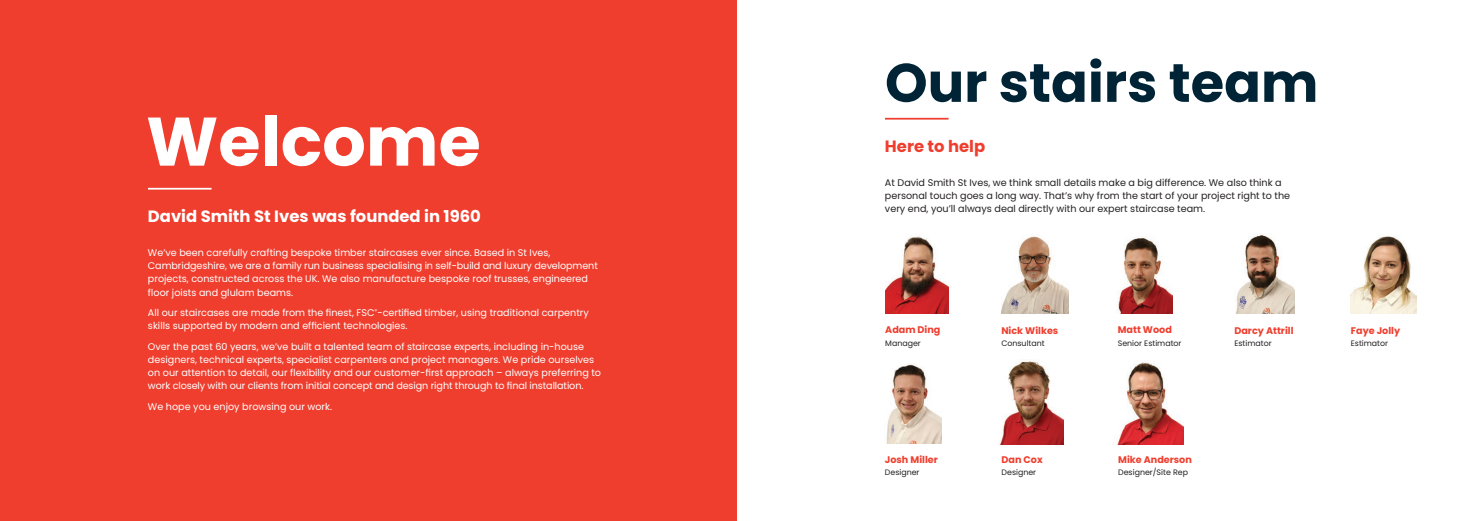
<style>
.page{position:relative;width:1474px;height:521px;background:#fff}
.page>*{position:absolute;margin:0;border:0;box-sizing:border-box;transform-origin:0 0}
.t1{font:700 68.51px "Poppins";color:#fff}
.t2{font:700 54.25px "Poppins";color:#002436}
.t3{font:700 16.36px "Poppins";color:#fff}
.t4{font:700 16.36px "Poppins";color:#ef3e2e}
.t5{font:9.62px/13.1px "Poppins";color:#fff}
.t6{font:9.62px/13.1px "Poppins";color:#231f20}
.t7{font:700 9.62px "Poppins";color:#ef3e2e}
.t8{font:7.88px "Poppins";color:#231f20}
</style>
<div class="page">
<div style="left:0;top:0;width:737px;height:521px;background:#ef3e2e"></div>
<hr style="left:885px;top:118px;width:63px;height:2px;background:#ef3e2e">
<hr style="left:148px;top:188px;width:63px;height:2px;background:#fff">
<img style="left:1001px;top:236px;width:67px;height:78px">
<img style="left:886px;top:364px;width:55px;height:79px">
<img style="left:885px;top:236px;width:63px;height:78px">
<img style="left:1118px;top:238px;width:54px;height:76px">
<img style="left:1235px;top:235px;width:59px;height:79px">
<img style="left:1000px;top:361px;width:63px;height:84px">
<img style="left:1117px;top:362px;width:66px;height:83px">
<img style="left:1350px;top:236px;width:66px;height:78px">
<p class="t1" style="left:146px;top:102px;width:336px">Welcome</p>
<p class="t3" style="left:148px;top:206px;width:334px">David Smith St Ives was founded in 1960</p>
<p class="t5" style="left:148px;top:246px;width:451px">We’ve been carefully crafting bespoke timber staircases ever since. Based in St Ives, Cambridgeshire, we are a family run business specialising in self-build and luxury development projects, constructed across the UK. We also manufacture bespoke roof trusses, engineered floor joists and glulam beams.</p>
<p class="t5" style="left:148px;top:306px;width:442px">All our staircases are made from the finest, FSC<sup>®</sup>-certified timber, using traditional carpentry skills supported by modern and efficient technologies.</p>
<p class="t5" style="left:148px;top:340px;width:454px">Over the past 60 years, we’ve built a talented team of staircase experts, including in-house designers, technical experts, specialist carpenters and project managers. We pride ourselves on our attention to detail, our flexibility and our customer-first approach – always preferring to work closely with our clients from initial concept and design right through to final installation.</p>
<p class="t5" style="left:148px;top:400px;width:186px">We hope you enjoy browsing our work.</p>
<p class="t2" style="left:885px;top:51px;width:435px">Our stairs team</p>
<p class="t4" style="left:885px;top:136px;width:102px">Here to help</p>
<p class="t6" style="left:885px;top:176px;width:407px">At David Smith St Ives, we think small details make a big difference. We also think a personal touch goes a long way. That’s why from the start of your project right to the very end, you’ll always deal directly with our expert staircase team.</p>
<p class="t7" style="left:885px;top:324px;width:57px">Adam Ding</p>
<p class="t8" style="left:885px;top:338px;width:37px">Manager</p>
<p class="t7" style="left:884px;top:454px;width:54px">Josh Miller</p>
<p class="t8" style="left:884px;top:468px;width:36px">Designer</p>
<p class="t7" style="left:1001px;top:325px;width:58px">Nick Wilkes</p>
<p class="t8" style="left:1001px;top:338px;width:45px">Consultant</p>
<p class="t7" style="left:1001px;top:454px;width:43px">Dan Cox</p>
<p class="t8" style="left:1001px;top:468px;width:36px">Designer</p>
<p class="t7" style="left:1117px;top:324px;width:56px">Matt Wood</p>
<p class="t8" style="left:1117px;top:338px;width:65px">Senior Estimator</p>
<p class="t7" style="left:1234px;top:325px;width:61px">Darcy Attrill</p>
<p class="t8" style="left:1234px;top:339px;width:39px">Estimator</p>
<p class="t7" style="left:1118px;top:454px;width:75px">Mike Anderson</p>
<p class="t8" style="left:1118px;top:468px;width:71px">Designer/Site Rep</p>
<p class="t7" style="left:1350px;top:325px;width:51px">Faye Jolly</p>
<p class="t8" style="left:1350px;top:339px;width:39px">Estimator</p>
</div>
